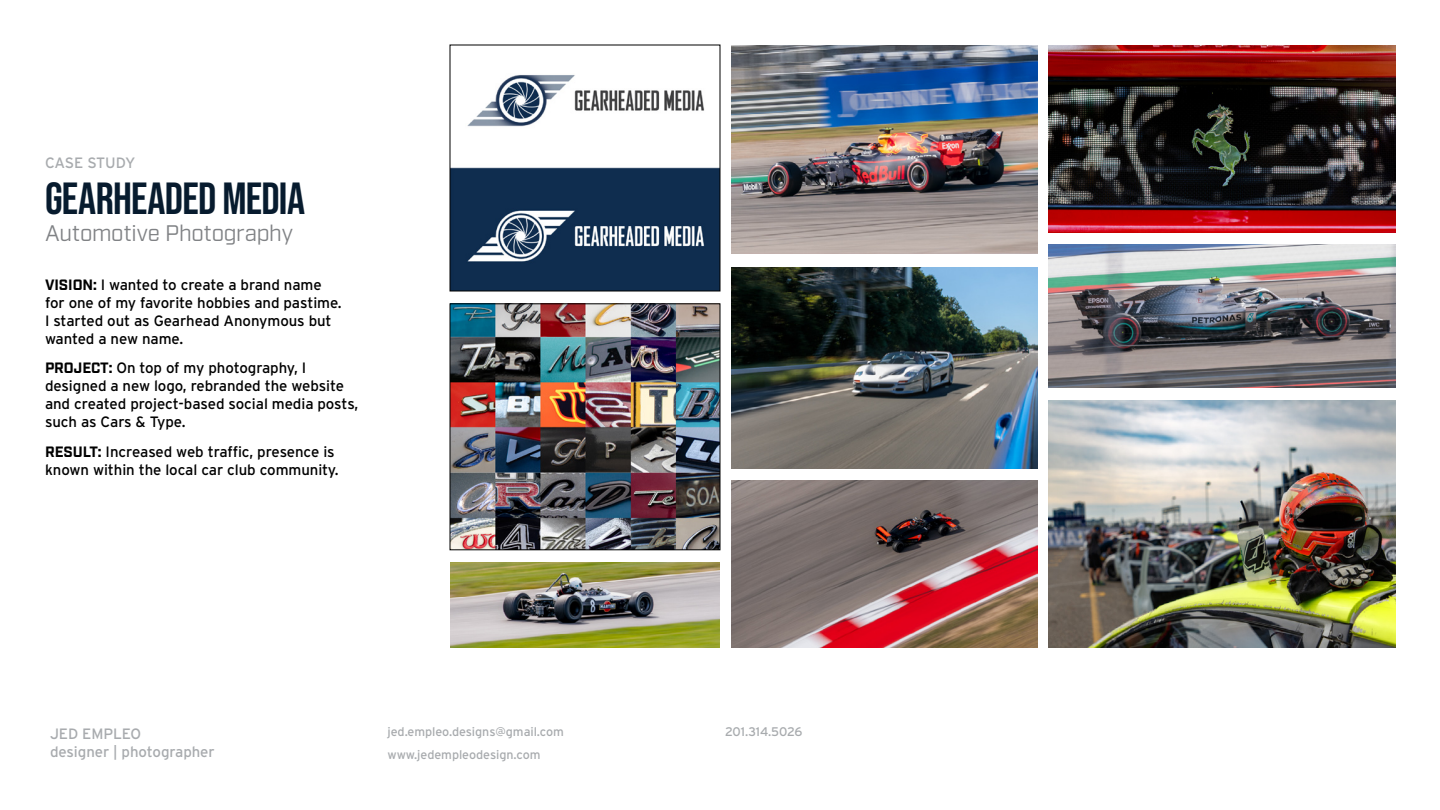
<style>
.page{position:relative;width:1440px;height:810px;background:#fff}
.page>*{position:absolute;margin:0;border:0;box-sizing:border-box;transform-origin:0 0}
.t1{font:45px "Bebas Neue";letter-spacing:-.015em;color:#071b2e}
.t2{font:22.5px "Industry";letter-spacing:-.005em;color:#808285}
.t3{font:15px/18px "Interstate";letter-spacing:-.005em;color:#000}
.t4{font:15px/18px "Interstate";letter-spacing:-.005em;color:#a8abae}
.t5{font:12.5px "Interstate";letter-spacing:-.005em;color:#a8abae}
.s1{font-family:"Industry";font-weight:700}
</style>
<div class="page">
<img style="left:731px;top:45px;width:306px;height:208px">
<img style="left:731px;top:268px;width:306px;height:201px">
<img style="left:731px;top:480px;width:306px;height:168px">
<img style="left:452px;top:75px;width:266px;height:214px">
<div style="left:450px;top:45px;width:270px;height:246px;border:1px solid #000"></div>
<img style="left:452px;top:306px;width:266px;height:242px">
<div style="left:450px;top:304px;width:270px;height:246px;border:1px solid #000"></div>
<img style="left:1048px;top:45px;width:348px;height:187px">
<img style="left:1048px;top:400px;width:348px;height:248px">
<img style="left:450px;top:562px;width:270px;height:86px">
<img style="left:1048px;top:245px;width:348px;height:143px">
<p class="t4" style="left:45px;top:154px;width:92px">CASE STUDY</p>
<h1 class="t1" style="left:45px;top:173px;width:262px">GEARHEADED MEDIA</h1>
<h2 class="t2" style="left:45px;top:220px;width:250px">Automotive Photography</h2>
<p class="t3" style="left:45px;top:276px;width:298px"><span class="s1">VISION:</span> I wanted to create a brand name for one of my favorite hobbies and pastime.<br>I started out as Gearhead Anonymous but wanted a new name.</p>
<p class="t3" style="left:45px;top:359px;width:315px"><span class="s1">PROJECT:</span> On top of my photography, I designed a new logo, rebranded the website and created project-based social media posts, such as Cars &amp; Type.</p>
<p class="t3" style="left:45px;top:442px;width:295px"><span class="s1">RESULT:</span> Increased web traffic, presence is known within the local car club community.</p>
<p class="t4" style="left:50px;top:725px;width:166px">JED EMPLEO<br>designer | photographer</p>
<p class="t5" style="left:388px;top:725px;width:178px">jed.empleo.designs@gmail.com</p>
<p class="t5" style="left:725px;top:725px;width:79px">201.314.5026</p>
<p class="t5" style="left:388px;top:747px;width:155px">www.jedempleodesign.com</p>
</div>
